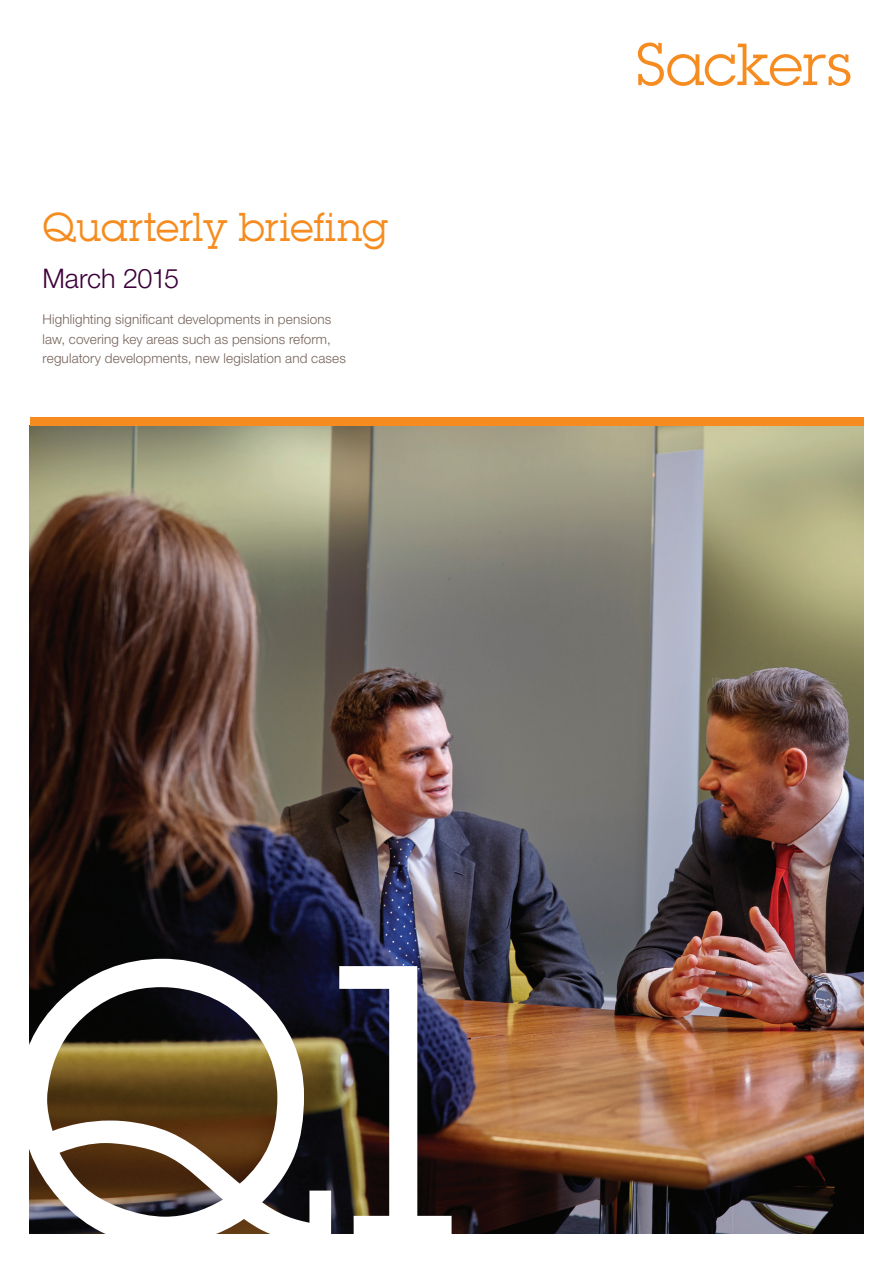
<style>
.page{position:relative;width:893px;height:1263px;background:#fff}
.page>*{position:absolute;margin:0;border:0;box-sizing:border-box;transform-origin:0 0}
.t1{font:349.05px "Lubalin";color:#fff}
.t2{font:36px "Lubalin";letter-spacing:-.025em;color:#f68c1f}
.t3{font:300 27px "Helvetica Neue LT Std";letter-spacing:-.015em;color:#3d003b}
.t4{font:300 13.5px/19.5px "Helvetica Neue LT Std";letter-spacing:.01em;color:#76635b}
</style>
<div class="page">
<img style="left:30px;top:425px;width:833px;height:808px">
<div style="left:30px;top:417px;width:833px;height:8px;background:#f68c1f"></div>
<svg style="left:638px;top:43px;width:212px;height:43px"></svg>
<h2 class="t2" style="left:43px;top:202px;width:348px">Quarterly briefing</h2>
<h3 class="t3" style="left:43px;top:262px;width:138px">March 2015</h3>
<p class="t4" style="left:43px;top:309px;width:305px">Highlighting significant developments in pensions law, covering key areas such as pensions reform, regulatory developments, new legislation and cases</p>
<h1 class="t1" style="left:7px;top:868px;width:457px">Q1</h1>
</div>
